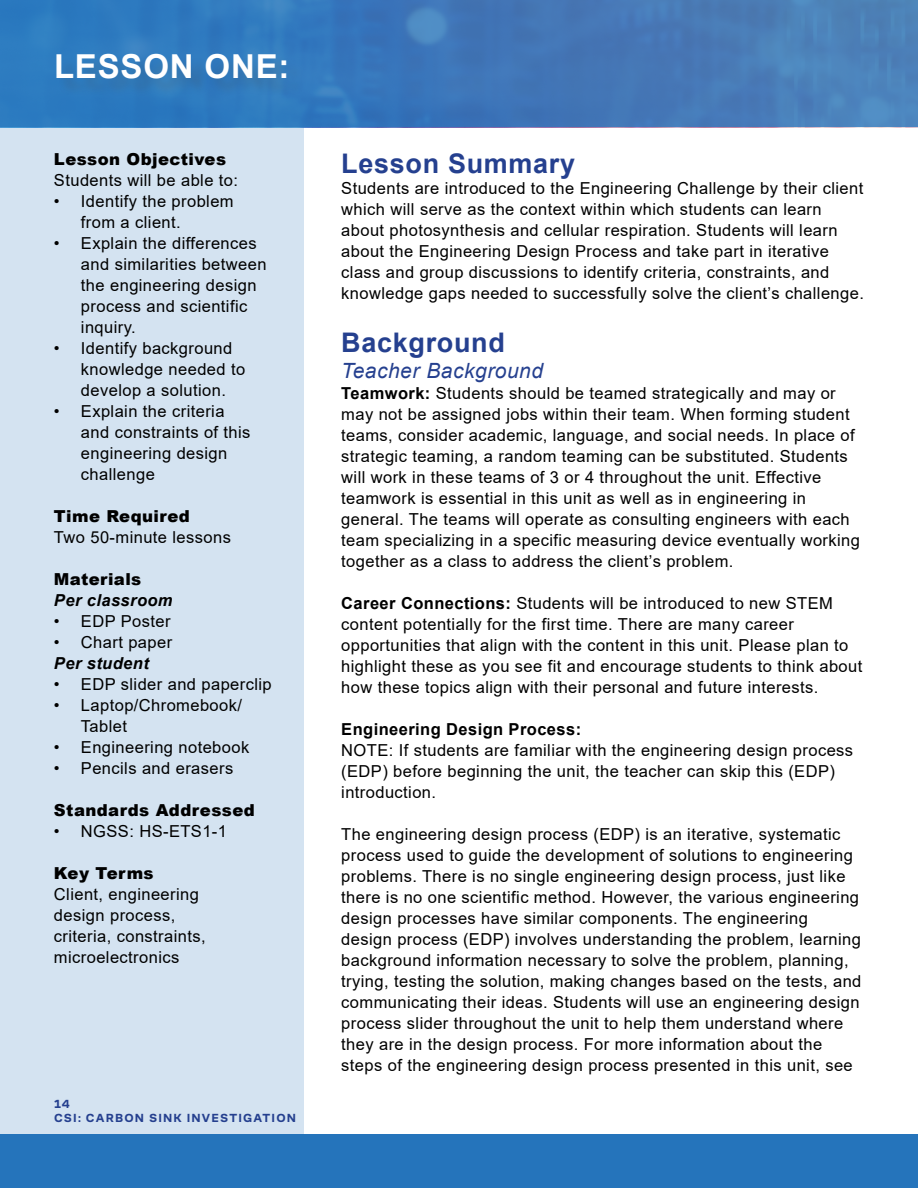
<style>
.page{position:relative;width:918px;height:1188px;background:#fff}
.page>*{position:absolute;margin:0;border:0;box-sizing:border-box;transform-origin:0 0}
.t1{font:700 33px "Arial";letter-spacing:.025em;color:#fff}
.t2{font:700 27px "Arial";letter-spacing:.025em;color:#25408f}
.t3{font:italic 21px "Arial";letter-spacing:.025em;color:#25408f}
.t4{font:16.5px/21px "Arial";letter-spacing:.025em;color:#000}
.t5{font:900 16.5px "Arial";letter-spacing:.025em;color:#000}
.t6{font:700 16.5px "Arial";letter-spacing:.025em;color:#000}
.t7{font:italic 700 16.5px "Arial";letter-spacing:.025em;color:#000}
.t8{font:700 12px/13.8px "Co Fo Sans";letter-spacing:.1em;color:#25408f}
.s1{font-weight:700}
</style>
<div class="page">
<div style="left:0;top:1134px;width:918px;height:54px;background:#2574bb"></div>
<div style="left:0;top:0;width:918px;height:127px;background:linear-gradient(to right,#2777c0,#517db6)"></div>
<div style="left:0;top:127px;width:304px;height:1007px;background:#d4e3f1"></div>
<div style="left:58px;top:55px;width:246px;height:41px;background:#3179ba"></div>
<h1 class="t1" style="left:54px;top:43px;width:237px">LESSON ONE:</h1>
<p class="t5" style="left:54px;top:147px;width:174px">Lesson Objectives</p>
<p class="t4" style="left:54px;top:170px;width:186px">Students will be able to:</p>
<p class="t4" style="left:81px;top:191px;width:154px;text-indent:-27px">• Identify the problem from a client.</p>
<p class="t4" style="left:81px;top:233px;width:187px;text-indent:-27px">• Explain the differences and similarities between the engineering design process and scientific inquiry.</p>
<p class="t4" style="left:81px;top:338px;width:166px;text-indent:-27px">• Identify background knowledge needed to develop a solution.</p>
<p class="t4" style="left:81px;top:401px;width:171px;text-indent:-27px">• Explain the criteria and constraints of this engineering design challenge</p>
<p class="t5" style="left:54px;top:504px;width:137px">Time Required</p>
<p class="t4" style="left:54px;top:527px;width:178px">Two 50-minute lessons</p>
<p class="t5" style="left:54px;top:567px;width:89px">Materials</p>
<p class="t7" style="left:54px;top:590px;width:120px">Per classroom</p>
<p class="t4" style="left:54px;top:611px;width:118px">• EDP Poster</p>
<p class="t4" style="left:54px;top:632px;width:120px">• Chart paper</p>
<p class="t7" style="left:54px;top:653px;width:96px">Per student</p>
<p class="t4" style="left:54px;top:674px;width:219px">• EDP slider and paperclip</p>
<p class="t4" style="left:81px;top:695px;width:163px;text-indent:-27px">• Laptop/Chromebook/<br>Tablet</p>
<p class="t4" style="left:54px;top:737px;width:197px">• Engineering notebook</p>
<p class="t4" style="left:54px;top:758px;width:181px">• Pencils and erasers</p>
<p class="t5" style="left:54px;top:798px;width:202px">Standards Addressed</p>
<p class="t4" style="left:54px;top:821px;width:175px">• NGSS: HS-ETS1-1</p>
<p class="t5" style="left:54px;top:861px;width:101px">Key Terms</p>
<p class="t4" style="left:54px;top:884px;width:153px">Client, engineering design process, criteria, constraints, microelectronics</p>
<p class="t8" style="left:54px;top:1097px;width:244px">14<br>CSI: CARBON SINK INVESTIGATION</p>
<h2 class="t2" style="left:341px;top:145px;width:235px">Lesson Summary</h2>
<p class="t4" style="left:341px;top:178px;width:524px">Students are introduced to the Engineering Challenge by their client which will serve as the context within which students can learn about photosynthesis and cellular respiration. Students will learn about the Engineering Design Process and take part in iterative class and group discussions to identify criteria, constraints, and knowledge gaps needed to successfully solve the client’s challenge.</p>
<h2 class="t2" style="left:341px;top:324px;width:165px">Background</h2>
<p class="t3" style="left:341px;top:357px;width:203px">Teacher Background</p>
<p class="t4" style="left:341px;top:382px;width:520px"><span class="s1">Teamwork:</span> Students should be teamed strategically and may or may not be assigned jobs within their team. When forming student teams, consider academic, language, and social needs. In place of strategic teaming, a random teaming can be substituted. Students will work in these teams of 3 or 4 throughout the unit. Effective teamwork is essential in this unit as well as in engineering in general. The teams will operate as consulting engineers with each team specializing in a specific measuring device eventually working together as a class to address the client’s problem.</p>
<p class="t4" style="left:341px;top:592px;width:523px"><span class="s1">Career Connections:</span> Students will be introduced to new STEM content potentially for the first time. There are many career opportunities that align with the content in this unit. Please plan to highlight these as you see fit and encourage students to think about how these topics align with their personal and future interests.</p>
<p class="t6" style="left:341px;top:717px;width:241px">Engineering Design Process:</p>
<p class="t4" style="left:341px;top:739px;width:513px">NOTE: If students are familiar with the engineering design process (EDP) before beginning the unit, the teacher can skip this (EDP) introduction.</p>
<p class="t4" style="left:341px;top:823px;width:522px">The engineering design process (EDP) is an iterative, systematic process used to guide the development of solutions to engineering problems. There is no single engineering design process, just like there is no one scientific method. However, the various engineering design processes have similar components. The engineering design process (EDP) involves understanding the problem, learning background information necessary to solve the problem, planning, trying, testing the solution, making changes based on the tests, and communicating their ideas. Students will use an engineering design process slider throughout the unit to help them understand where they are in the design process. For more information about the steps of the engineering design process presented in this unit, see</p>
</div>
